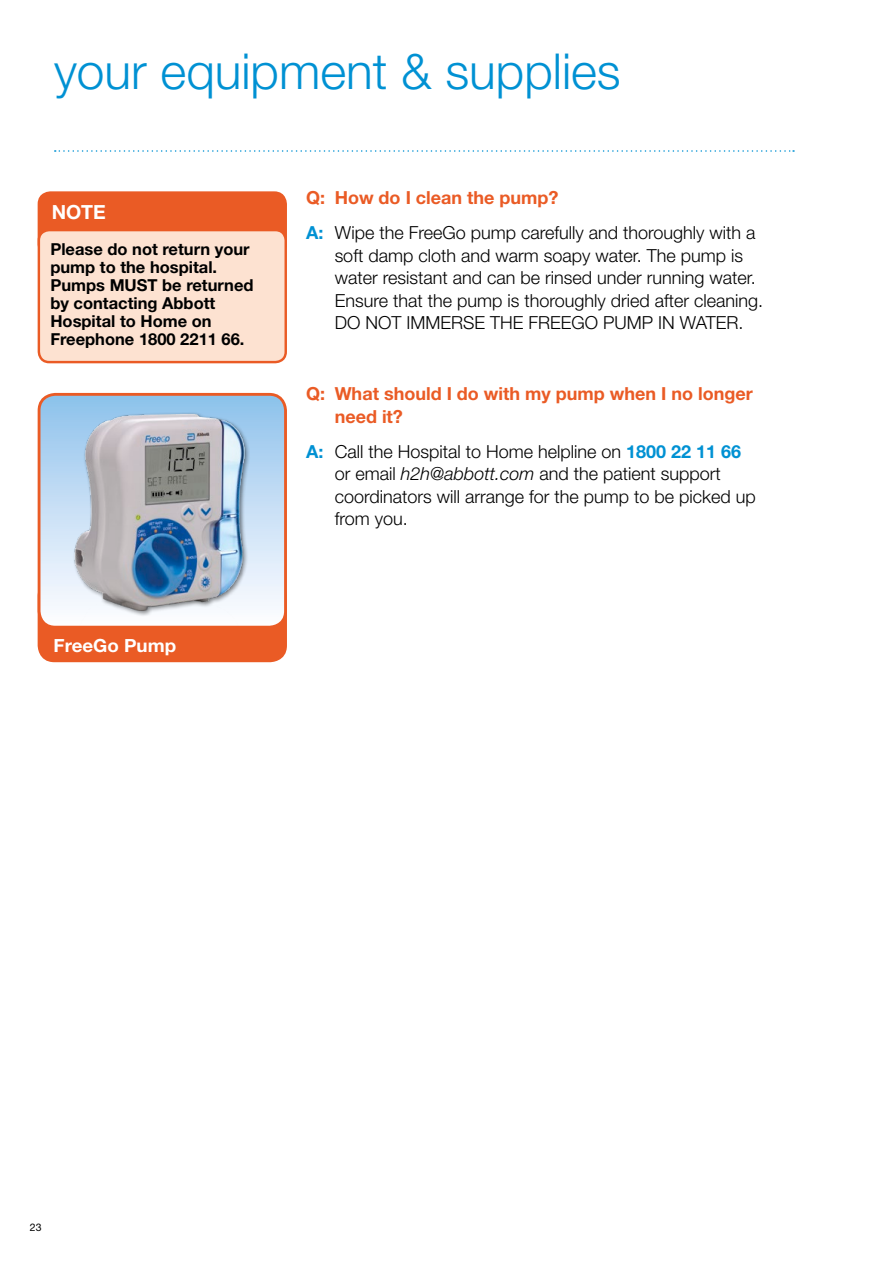
<style>
.page{position:relative;width:893px;height:1263px;background:#fff}
.page>*{position:absolute;margin:0;border:0;box-sizing:border-box;transform-origin:0 0}
.t1{font:300 49.65px "Helvetica Neue LT Std";color:#0091d3}
.t2{font:700 19.5px "Helvetica Neue LT Std";color:#fff}
.t3{font:700 18.15px "Helvetica Neue LT Std";color:#fff}
.subhead{font:300 18px/22.5px "Helvetica Neue LT Std";color:#000}
.firstparagraph{font:300 18px/22.5px "Helvetica Neue LT Std";color:#000}
.firstparagraph-2{font:700 18px/22.5px "Helvetica Neue LT Std";color:#ea5b25}
.boxoutRed{font:700 16.5px/18px "Helvetica Neue LT Std";color:#000}
.t4{font:10.5px "Helvetica Neue LT Std";color:#000}
.s1{font-weight:700;color:#0091d3}
.s2{font-style:italic}
</style>
<div class="page">
<svg style="left:55px;top:150px;width:739px;height:2px"></svg>
<div style="left:38px;top:191px;width:249px;height:66px;background:#ea5b25;border-radius:13px"></div>
<div style="left:39px;top:230px;width:247px;height:132px;background:#fde2d1;border-radius:10px"></div>
<div style="left:38px;top:229px;width:249px;height:134px;border:2px solid #ea5b25;border-radius:10px"></div>
<div style="left:38px;top:580px;width:249px;height:82px;background:#ea5b25;border-radius:17px"></div>
<svg style="left:41px;top:395px;width:244px;height:229px;background:#bcd6ee"></svg>
<img style="left:39px;top:399px;width:237px;height:226px">
<div style="left:38px;top:393px;width:249px;height:236px;border:3px solid #ea5b25;border-radius:16px"></div>
<p class="t1" style="left:54px;top:41px;width:568px">your equipment &amp; supplies</p>
<p class="t2" style="left:52px;top:200px;width:56px">NOTE</p>
<p class="boxoutRed" style="left:50px;top:240px;width:205px">Please do not return your pump to the hospital.<br>Pumps MUST be returned by contacting Abbott<br>Hospital to Home on<br>Freephone 1800 2211 66.</p>
<p class="t3" style="left:54px;top:634px;width:124px">FreeGo Pump</p>
<p class="firstparagraph-2" style="left:306px;top:186px;width:254px">Q: How do I clean the pump?</p>
<p class="subhead" style="left:335px;top:221px;width:430px;text-indent:-28px"><span class="s1">A:</span> Wipe the FreeGo pump carefully and thoroughly with a soft damp cloth and warm soapy water. The pump is water resistant and can be rinsed under running water.<br>Ensure that the pump is thoroughly dried after cleaning.<br>DO NOT IMMERSE THE FREEGO PUMP IN WATER.</p>
<p class="firstparagraph-2" style="left:335px;top:382px;width:420px;text-indent:-28px">Q: What should I do with my pump when I no longer need it?</p>
<p class="firstparagraph" style="left:335px;top:440px;width:423px;text-indent:-28px"><span class="s1">A:</span> Call the Hospital to Home helpline on <span class="s1">1800 22 11 66 </span>or email <span class="s2">h2h@abbott.com</span> and the patient support coordinators will arrange for the pump to be picked up from you.</p>
<p class="t4" style="left:30px;top:1220px;width:13px">23</p>
</div>
